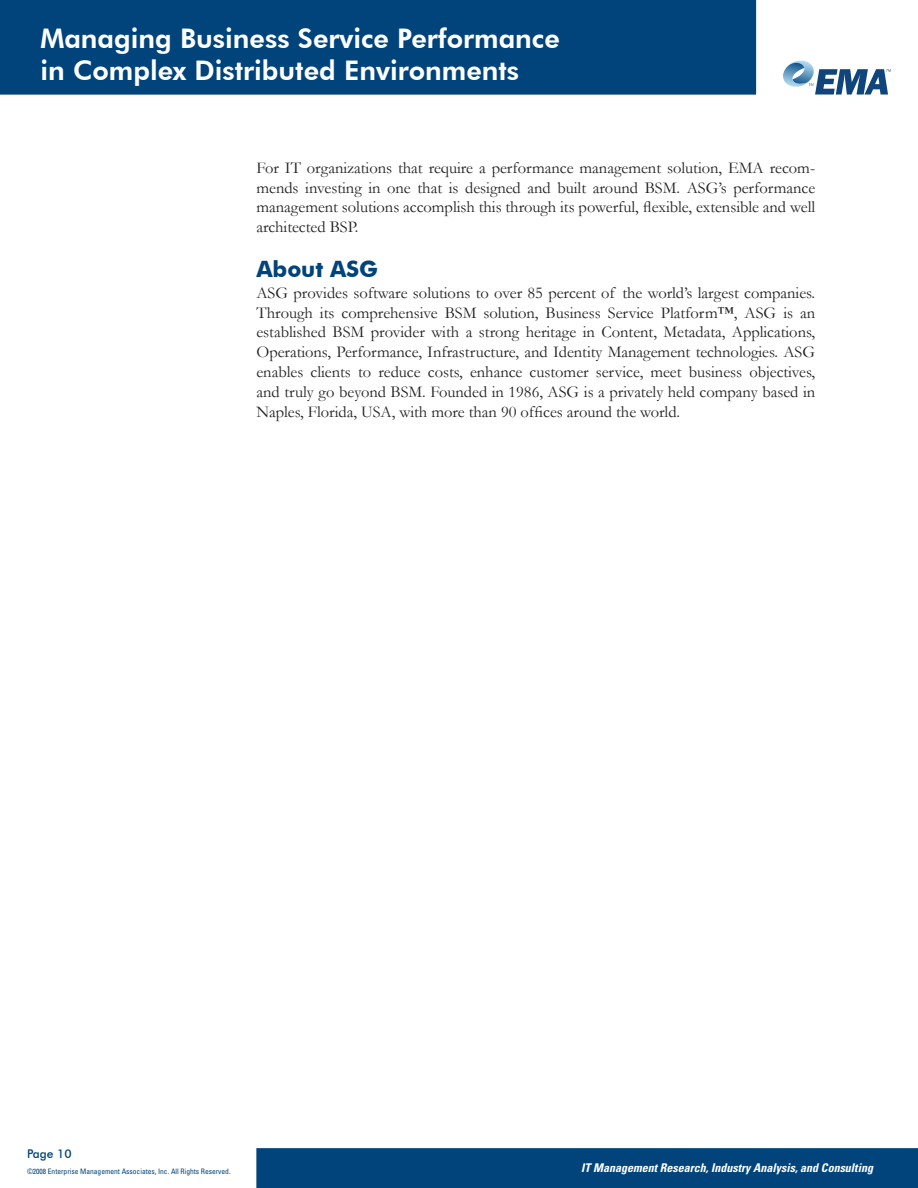
<style>
.page{position:relative;width:918px;height:1188px;background:#fff}
.page>*{position:absolute;margin:0;border:0;box-sizing:border-box;transform-origin:0 0}
.t1{font:800 27px/32.4px "Futura BT";color:#fff}
.Heading_1{font:700 22.5px "Futura BT";letter-spacing:-.005em;color:#00447b}
.t2{font:16.5px/19.8px "Garamond";color:#231f20;text-align:justify}
.t3{font:italic 700 condensed 12px "Univers";color:#fff}
.t4{font:500 12px "Futura BT";color:#00447b}
.t5{font:condensed 7.5px "Univers";color:#00447b}
</style>
<div class="page">
<div style="left:0;top:0;width:756px;height:94px;background:#00447b"></div>
<svg style="left:783px;top:61px;width:108px;height:34px"></svg>
<div style="left:257px;top:1149px;width:661px;height:39px;background:#00447b"></div>
<div style="left:256px;top:1148px;width:662px;height:40px;border:1px solid #00447b"></div>
<h1 class="t1" style="left:40px;top:21px;width:521px">Managing Business Service Performance in Complex Distributed Environments</h1>
<p class="t2" style="left:256px;top:157px;width:560px">For IT organizations that require a performance management solution, EMA recom&shy;mends investing in one that is designed and built around BSM. ASG’s performance management solutions accomplish this through its powerful, flexible, extensible and well architected BSP.</p>
<p class="Heading_1" style="left:256px;top:255px;width:123px">About ASG</p>
<p class="t2" style="left:256px;top:282px;width:560px">ASG provides software solutions to over 85 percent of the world’s largest companies.<br>Through its compre-hensive BSM solution, Business Service Platform™, ASG is an established BSM provider with a strong heritage in Content, Metadata, Applications, Operations, Performance, Infrastructure, and Identity Management technologies. ASG enables clients to reduce costs, enhance customer service, meet business objectives, and truly go beyond BSM. Founded in 1986, ASG is a privately held company based in Naples, Florida, USA, with more than 90 offices around the world.</p>
<p class="t4" style="left:27px;top:1147px;width:46px">Page 1 0</p>
<p class="t5" style="left:27px;top:1167px;width:205px">©2008 Enterprise Management Associates, Inc. All Rights Reserved.</p>
<p class="t3" style="left:581px;top:1160px;width:293px">IT Management Research, Industry Analysis, and Consulting</p>
</div>
